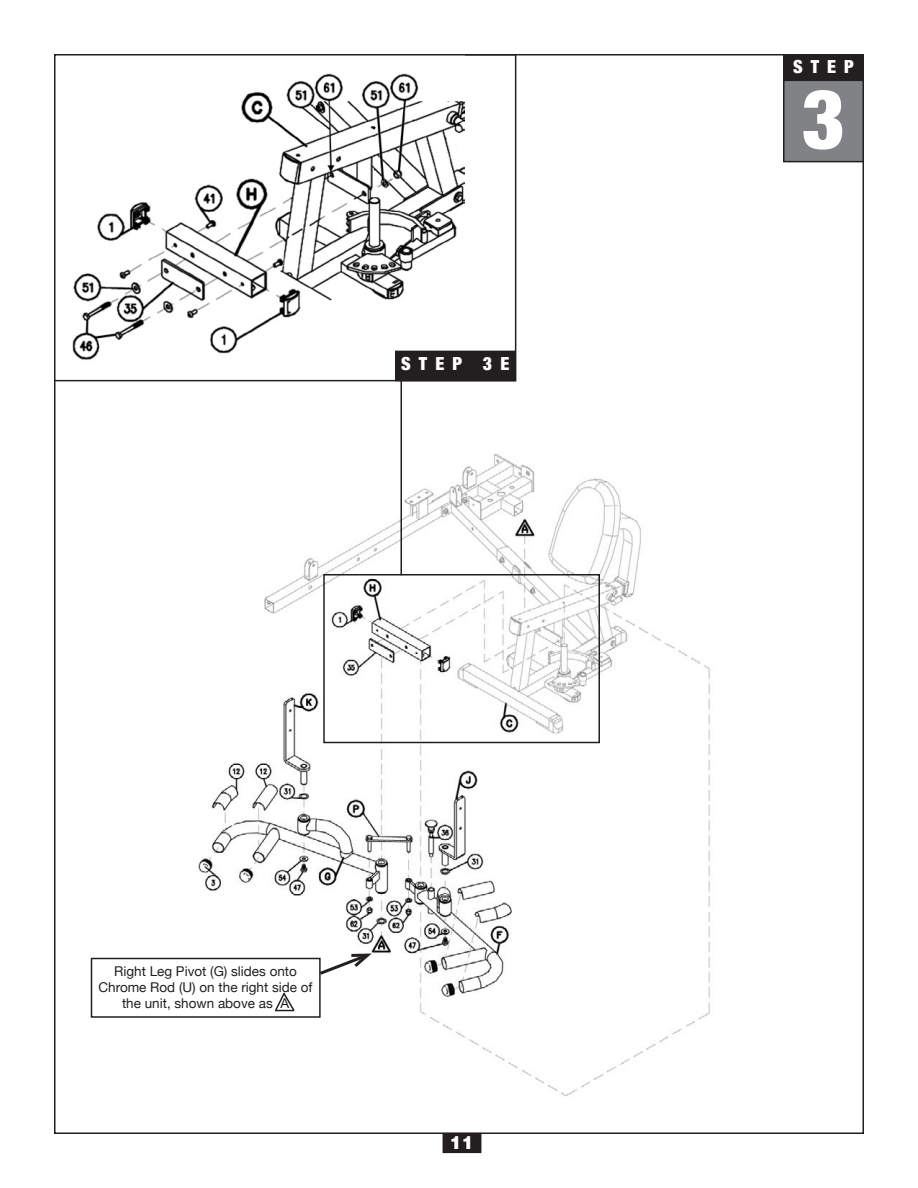
<style>
.page{position:relative;width:918px;height:1188px;background:#fff}
.page>*{position:absolute;margin:0;border:0;box-sizing:border-box;transform-origin:0 0}
.t1{font:900 condensed 82.5px "Helvetica Neue";color:#fff}
.t2{font:900 condensed 18px "Helvetica Neue";letter-spacing:.45em;color:#fff}
.t3{font:900 18px "Helvetica";color:#fff}
.t4{font:13.5px/16.2px "Helvetica Neue";color:#231f20;text-align:center}
</style>
<div class="page">
<img style="left:57px;top:57px;width:804px;height:1039px">
<div style="left:443px;top:1134px;width:38px;height:18px;background:#231f20"></div>
<div style="left:443px;top:1133px;width:38px;height:20px;border:2px solid #231f20"></div>
<div style="left:91px;top:958px;width:230px;height:60px;border:2px solid #231f20"></div>
<div style="left:784px;top:55px;width:79px;height:25px;background:#231f20"></div>
<div style="left:783px;top:54px;width:81px;height:26px;border:2px solid #231f20"></div>
<div style="left:784px;top:80px;width:79px;height:82px;background:#808285"></div>
<div style="left:783px;top:80px;width:81px;height:82px;border:2px solid #231f20"></div>
<div style="left:323px;top:574px;width:277px;height:169px;border:2px solid #231f20"></div>
<hr style="left:400px;top:380px;width:2px;height:195px;background:#231f20">
<img style="left:57px;top:57px;width:408px;height:321px">
<div style="left:54px;top:54px;width:462px;height:327px;border:2px solid #231f20"></div>
<div style="left:396px;top:351px;width:119px;height:30px;background:#231f20"></div>
<svg style="left:317px;top:951px;width:59px;height:26px"></svg>
<svg style="left:274px;top:991px;width:22px;height:21px"></svg>
<h2 class="t2" style="left:401px;top:352px;width:110px">STEP 3E</h2>
<p class="t4" style="left:99px;top:963px;width:216px">Right Leg Pivot (G) slides onto<br>Chrome Rod (U) on the right side of the unit, shown above as A</p>
<h2 class="t3" style="left:450px;top:1131px;width:26px">11</h2>
<h2 class="t2" style="left:793px;top:55px;width:62px">STEP</h2>
<h1 class="t1" style="left:802px;top:68px;width:45px">3</h1>
</div>
